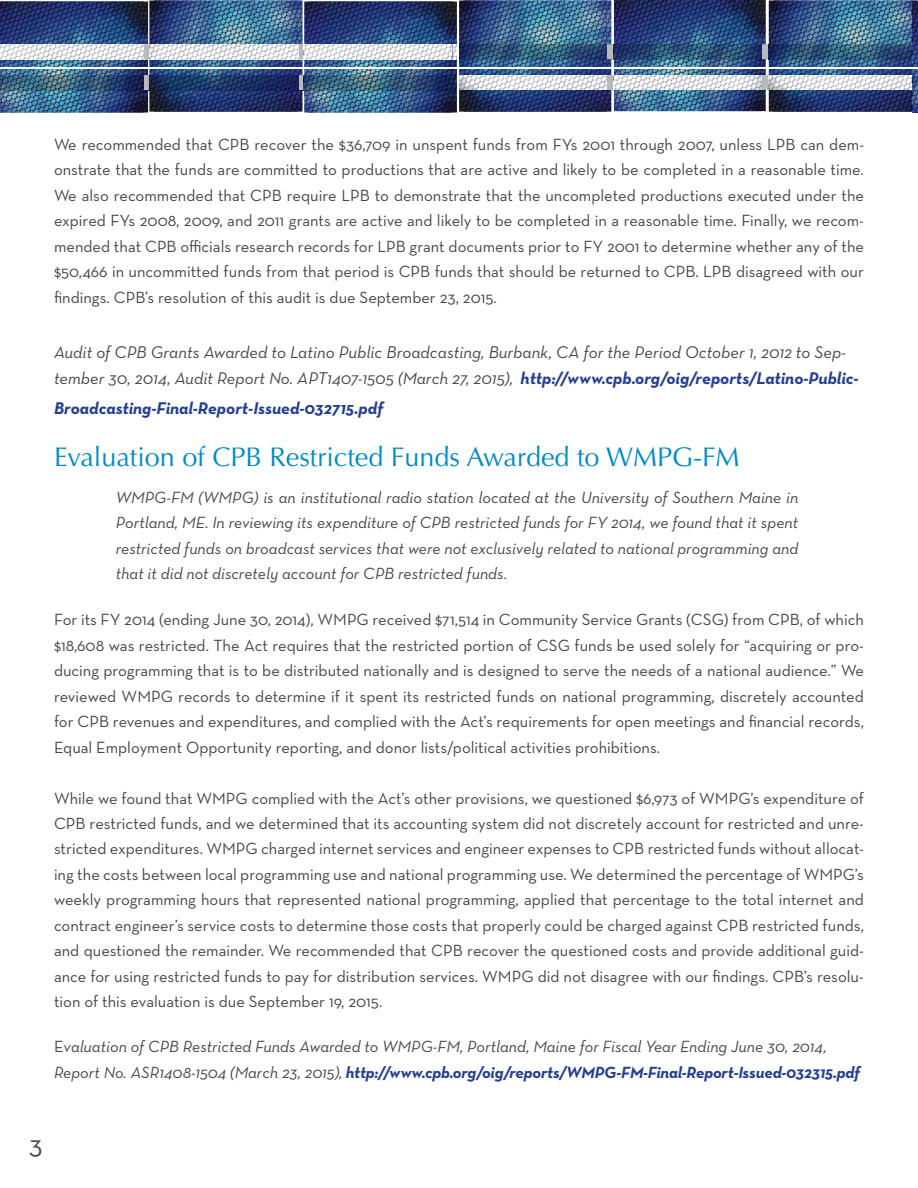
<style>
.page{position:relative;width:918px;height:1188px;background:#fff}
.page>*{position:absolute;margin:0;border:0;box-sizing:border-box;transform-origin:0 0}
.t1{font:27px "Optima";color:#008bc7}
.t2{font:27px "Neutra Text";color:#454647}
.t3{font:italic 17.25px/25.5px "Neutra Text";color:#454647}
.t4{font:italic 700 17.25px "Neutra Text";color:#233e92}
.t5{font:16.5px/25.5px "Neutra Text";color:#454647;text-align:justify}
.t6{font:italic 16.5px/25.5px "Neutra Text";color:#454647}
.s1{font-weight:700;color:#233e92}
.s2{font-style:normal}
</style>
<div class="page">
<img style="left:0;top:1px;width:154px;height:112px">
<img style="left:154px;top:1px;width:298px;height:112px">
<img style="left:309px;top:2px;width:148px;height:111px">
<img style="left:761px;top:0;width:5px;height:111px">
<img style="left:308px;top:75px;width:147px;height:15px">
<img style="left:308px;top:44px;width:148px;height:15px">
<img style="left:0;top:2px;width:144px;height:111px">
<img style="left:459px;top:1px;width:148px;height:111px">
<img style="left:614px;top:0;width:147px;height:111px">
<img style="left:769px;top:1px;width:147px;height:111px">
<hr style="left:0;top:67px;width:918px;height:2px;background:#fff">
<svg style="left:144px;top:75px;width:164px;height:15px"></svg>
<img style="left:0;top:75px;width:144px;height:15px">
<svg style="left:607px;top:44px;width:161px;height:15px"></svg>
<img style="left:459px;top:44px;width:148px;height:15px">
<img style="left:614px;top:44px;width:147px;height:15px">
<img style="left:768px;top:44px;width:145px;height:15px">
<svg style="left:144px;top:44px;width:164px;height:15px"></svg>
<img style="left:0;top:44px;width:144px;height:15px">
<svg style="left:607px;top:75px;width:161px;height:15px"></svg>
<img style="left:459px;top:75px;width:148px;height:15px">
<img style="left:614px;top:75px;width:147px;height:15px">
<img style="left:768px;top:75px;width:145px;height:15px">
<img style="left:913px;top:2px;width:5px;height:111px">
<hr style="left:894px;top:67px;width:24px;height:2px;background:#fff">
<p class="t5" style="left:54px;top:131px;width:812px">We recommended that CPB recover the $36,709 in unspent funds from FYs 2001 through 2007, unless LPB can dem&shy;onstrate that the funds are committed to productions that are active and likely to be completed in a reasonable time.<br>We also recommended that CPB require LPB to demonstrate that the uncompleted productions executed under the expired FYs 2008, 2009, and 2011 grants are active and likely to be completed in a reasonable time. Finally, we recom&shy;mended that CPB officials research records for LPB grant documents prior to FY 2001 to determine whether any of the $50,466 in uncommitted funds from that period is CPB funds that should be returned to CPB. LPB disagreed with our findings. CPB’s resolution of this audit is due September 23, 2015.</p>
<p class="t3" style="left:54px;top:340px;width:806px">Audit of CPB Grants Awarded to Latino Public Broadcasting, Burbank, CA for the Period October 1, 2012 to Sep&shy;tember 30, 2014, Audit Report No. APT1407-1505 (March 27, 2015), <span class="s1">http://www.cpb.org/oig/reports/Latino-Public-</span></p>
<p class="t4" style="left:54px;top:397px;width:331px">Broadcasting-Final-Report-Issued-032715.pdf</p>
<h1 class="t1" style="left:54px;top:441px;width:687px">Evaluation of CPB Restricted Funds Awarded to WMPG-FM</h1>
<p class="t6" style="left:116px;top:484px;width:684px;text-align:justify">WMPG-FM (WMPG) is an institutional radio station located at the University of Southern Maine in Portland, ME. In reviewing its expenditure of CPB restricted funds for FY 2014, we found that it spent restricted funds on broadcast services that were not exclusively related to national programming and that it did not discretely account for CPB restricted funds.</p>
<p class="t5" style="left:54px;top:606px;width:812px">For its FY 2014 (ending June 30, 2014), WMPG received $71,514 in Community Service Grants (CSG) from CPB, of which $18,608 was restricted. The Act requires that the restricted portion of CSG funds be used solely for “acquiring or pro&shy;ducing programming that is to be distributed nationally and is designed to serve the needs of a national audience.” We reviewed WMPG records to determine if it spent its restricted funds on national programming, discretely accounted for CPB revenues and expenditures, and complied with the Act’s requirements for open meetings and financial records, Equal Employment Opportunity reporting, and donor lists/political activities prohibitions.</p>
<p class="t5" style="left:54px;top:785px;width:812px">While we found that WMPG complied with the Act’s other provisions, we questioned $6,973 of WMPG’s expenditure of CPB restricted funds, and we determined that its accounting system did not discretely account for restricted and unre&shy;stricted expenditures. WMPG charged internet services and engineer expenses to CPB restricted funds without allocat&shy;ing the costs between local programming use and national programming use. We determined the percentage of WMPG’s weekly programming hours that represented national programming, applied that percentage to the total internet and contract engineer’s service costs to determine those costs that properly could be charged against CPB restricted funds, and questioned the remainder. We recommended that CPB recover the questioned costs and provide additional guid&shy;ance for using restricted funds to pay for distribution services. WMPG did not disagree with our findings. CPB’s resolu&shy;tion of this evaluation is due September 19, 2015.</p>
<p class="t6" style="left:54px;top:1034px;width:808px"><span class="s2">E</span>valuation of CPB Restricted Funds Awarded to WMPG-FM, Portland, Maine for Fiscal Year Ending June 30, 2014,<br>Report No. ASR1408-1504 (March 23, 2015), <span class="s1">http://www.cpb.org/oig/reports/WMPG-FM-Final-Report-Issued-032315.pdf</span></p>
<h1 class="t2" style="left:29px;top:1128px;width:15px">3</h1>
</div>
